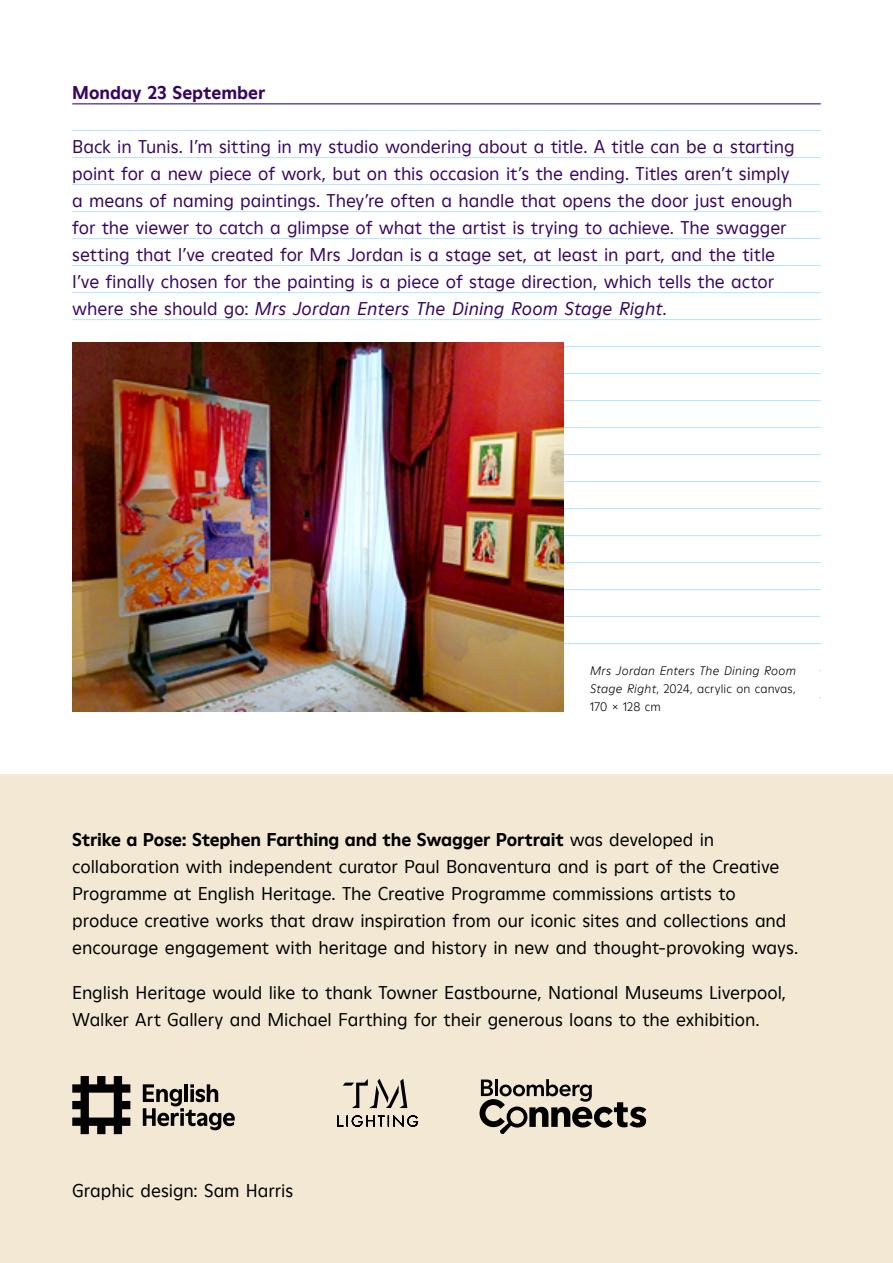
<style>
.page{position:relative;width:893px;height:1263px;background:#fff}
.page>*{position:absolute;margin:0;border:0;box-sizing:border-box;transform-origin:0 0}
.Body_Regular_Black_1{font:18px/27px "Heritage Moderne TT";letter-spacing:-.005em;color:#000}
.Body_Regular_Purple{font:18px/27px "Heritage Moderne TT";letter-spacing:-.005em;color:#370760}
.Heading_Bold_Purple{font:700 18px "Heritage Moderne TT";color:#370760}
.Image_Caption_8_12{font:italic 300 12px/18px "Heritage Moderne TT";letter-spacing:.025em;color:#000;text-align:justify}
.s1{font-style:italic}
.s2{font-style:normal}
.s3{font-weight:700}
</style>
<div class="page">
<hr style="left:72px;top:103px;width:749px;height:1px;background:#bae6ff">
<hr style="left:72px;top:130px;width:749px;height:1px;background:#bae6ff">
<hr style="left:72px;top:157px;width:749px;height:1px;background:#bae6ff">
<hr style="left:72px;top:184px;width:749px;height:1px;background:#bae6ff">
<hr style="left:72px;top:211px;width:749px;height:1px;background:#bae6ff">
<hr style="left:72px;top:238px;width:749px;height:1px;background:#bae6ff">
<hr style="left:72px;top:265px;width:749px;height:1px;background:#bae6ff">
<hr style="left:72px;top:292px;width:749px;height:1px;background:#bae6ff">
<hr style="left:72px;top:319px;width:749px;height:1px;background:#bae6ff">
<hr style="left:72px;top:346px;width:749px;height:1px;background:#bae6ff">
<hr style="left:72px;top:373px;width:749px;height:1px;background:#bae6ff">
<hr style="left:72px;top:400px;width:749px;height:1px;background:#bae6ff">
<hr style="left:72px;top:427px;width:749px;height:1px;background:#bae6ff">
<hr style="left:72px;top:454px;width:749px;height:1px;background:#bae6ff">
<hr style="left:72px;top:481px;width:749px;height:1px;background:#bae6ff">
<hr style="left:72px;top:508px;width:749px;height:1px;background:#bae6ff">
<hr style="left:72px;top:535px;width:749px;height:1px;background:#bae6ff">
<hr style="left:72px;top:562px;width:749px;height:1px;background:#bae6ff">
<hr style="left:72px;top:589px;width:749px;height:1px;background:#bae6ff">
<hr style="left:72px;top:616px;width:749px;height:1px;background:#bae6ff">
<hr style="left:72px;top:643px;width:749px;height:1px;background:#bae6ff">
<hr style="left:72px;top:670px;width:749px;height:1px;background:#bae6ff">
<hr style="left:72px;top:697px;width:749px;height:1px;background:#bae6ff">
<div style="left:563px;top:652px;width:256px;height:68px;background:#fff"></div>
<div style="left:0;top:774px;width:893px;height:489px;background:#f2e8d3"></div>
<svg style="left:343px;top:1079px;width:64px;height:29px"></svg>
<svg style="left:337px;top:1115px;width:81px;height:12px"></svg>
<svg style="left:480px;top:1079px;width:166px;height:55px"></svg>
<svg style="left:72px;top:1076px;width:58px;height:58px"></svg>
<svg style="left:143px;top:1084px;width:92px;height:46px"></svg>
<hr style="left:72px;top:104px;width:749px;height:1px;background:#370760">
<img style="left:72px;top:342px;width:491px;height:369px">
<p class="Heading_Bold_Purple" style="left:72px;top:80px;width:195px">Monday 23 September</p>
<p class="Body_Regular_Purple" style="left:72px;top:132px;width:724px">Back in Tunis. I’m sitting in my studio wondering about a title. A title can be a starting point for a new piece of work, but on this occasion it’s the ending. Titles aren’t simply a means of naming paintings. They’re often a handle that opens the door just enough for the viewer to catch a glimpse of what the artist is trying to achieve. The swagger setting that I’ve created for Mrs Jordan is a stage set, at least in part, and the title I’ve finally chosen for the painting is a piece of stage direction, which tells the actor where she should go: <span class="s1">Mrs Jordan Enters The Dining Room Stage Right</span>.</p>
<p class="Image_Caption_8_12" style="left:590px;top:661px;width:207px">Mrs Jordan Enters The Dining Room Stage Right<span class="s2">, 2024, acrylic on canvas, 170 × 128 cm</span></p>
<p class="Body_Regular_Black_1" style="left:72px;top:825px;width:727px"><span class="s3">Strike a Pose: Stephen Farthing and the Swagger Portrait</span> was developed in collaboration with independent curator Paul Bonaventura and is part of the Creative Programme at English Heritage. The Creative Programme commissions artists to produce creative works that draw inspiration from our iconic sites and collections and encourage engagement with heritage and history in new and thought-provoking ways.</p>
<p class="Body_Regular_Black_1" style="left:72px;top:978px;width:715px">English Heritage would like to thank Towner Eastbourne, National Museums Liverpool,<br>Walker Art Gallery and Michael Farthing for their generous loans to the exhibition.</p>
<p class="Body_Regular_Black_1" style="left:72px;top:1176px;width:222px">Graphic design: Sam Harris</p>
</div>
